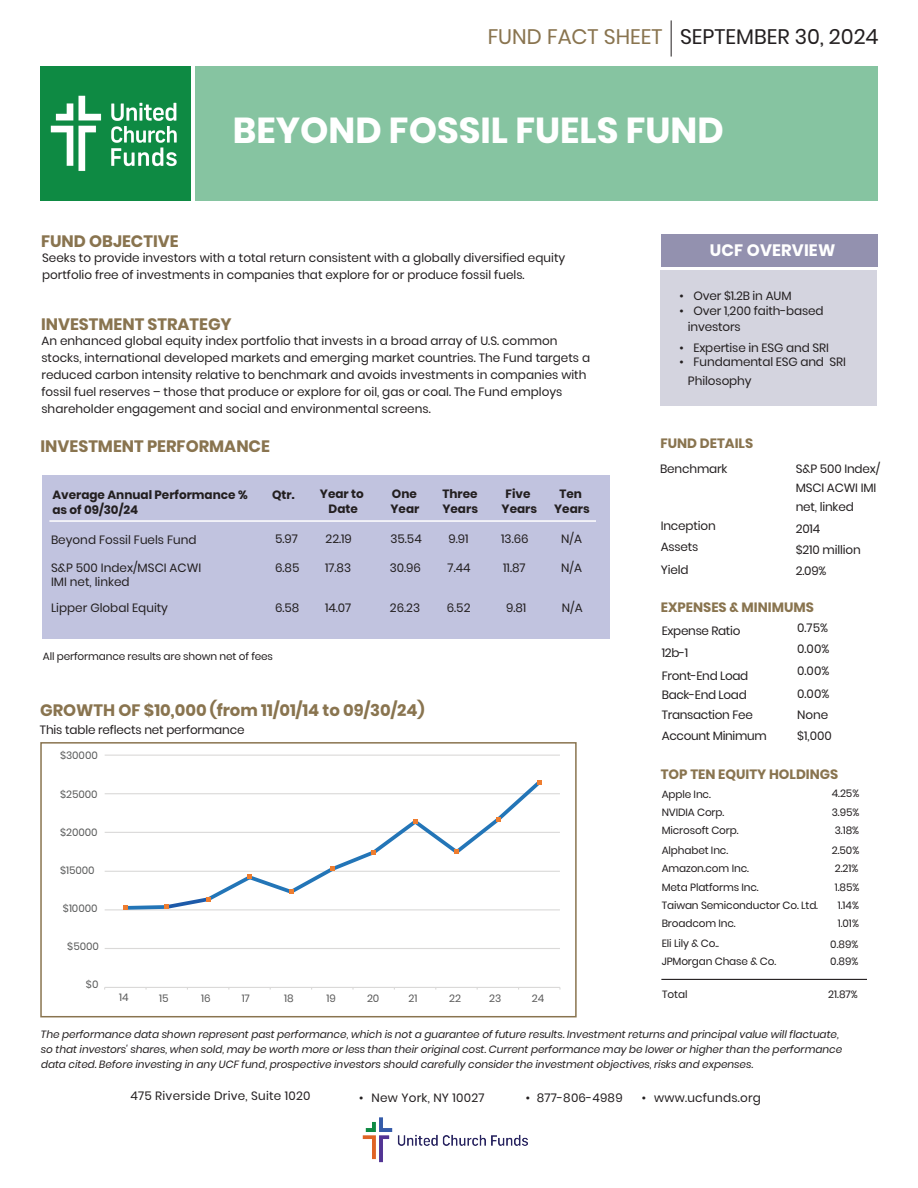
<style>
.page{position:relative;width:918px;height:1188px;background:#fff}
.page>*{position:absolute;margin:0;border:0;box-sizing:border-box;transform-origin:0 0}
.t1{font:700 36px "Poppins";color:#fff}
.t2{font:21px "Poppins";color:#231f20}
.t3{font:21px "Poppins";color:#89744f}
.t4{font:700 16.5px "Poppins";color:#89744f}
.t5{font:700 16.5px "Poppins";letter-spacing:.01em;color:#fff}
.t6{font:700 13.5px "Poppins";color:#89744f}
.t7{font:12px/17.1px "Poppins";color:#231f20}
.t8{font:700 12px/14.2px "Poppins";color:#231f20}
.t9{font:12px "Poppins";letter-spacing:.02em;color:#231f20}
.t10{font:12px/22.5px "Poppins";letter-spacing:-.025em;color:#231f20}
.t11{font:italic 10.5px/15.3px "Poppins";letter-spacing:-.005em;color:#231f20}
.t12{font:10.5px/18px "Poppins";letter-spacing:-.015em;color:#231f20}
.t13{font:10.5px "Poppins";letter-spacing:-.005em;color:#595a5a}
.t14{font:10.5px "Poppins";letter-spacing:-.005em;color:#5a5a5a}
</style>
<div class="page">
<div style="left:195px;top:66px;width:682px;height:135px;background:#86c4a1"></div>
<div style="left:40px;top:66px;width:150px;height:135px;background:#0e8a43"></div>
<hr style="left:671px;top:20px;width:1px;height:37px;background:#231f20">
<div style="left:660px;top:271px;width:217px;height:135px;background:#d4d4df"></div>
<div style="left:661px;top:234px;width:216px;height:33px;background:#9391af"></div>
<div style="left:42px;top:476px;width:568px;height:163px;background:#c1c3df"></div>
<hr style="left:49px;top:520px;width:547px;height:2px;background:#fff">
<hr style="left:661px;top:979px;width:206px;height:1px;background:#231f20">
<div style="left:40px;top:742px;width:537px;height:275px;border:2px solid #89744f"></div>
<img style="left:50px;top:95px;width:127px;height:76px">
<img style="left:362px;top:1117px;width:166px;height:46px">
<hr style="left:105px;top:948px;width:455px;height:1px;background:#dad9d8">
<hr style="left:105px;top:909px;width:455px;height:1px;background:#dad9d8">
<hr style="left:105px;top:871px;width:455px;height:1px;background:#dad9d8">
<hr style="left:105px;top:832px;width:455px;height:1px;background:#dad9d8">
<hr style="left:105px;top:793px;width:455px;height:1px;background:#dad9d8">
<hr style="left:105px;top:755px;width:455px;height:1px;background:#dad9d8">
<hr style="left:105px;top:987px;width:455px;height:1px;background:#dad9d8">
<svg style="left:122px;top:782px;width:423px;height:129px"></svg>
<svg style="left:123px;top:905px;width:5px;height:5px"></svg>
<svg style="left:163px;top:895px;width:50px;height:16px"></svg>
<svg style="left:247px;top:875px;width:5px;height:4px"></svg>
<svg style="left:289px;top:889px;width:5px;height:5px"></svg>
<svg style="left:330px;top:866px;width:5px;height:5px"></svg>
<svg style="left:371px;top:850px;width:5px;height:5px"></svg>
<svg style="left:413px;top:819px;width:5px;height:5px"></svg>
<svg style="left:454px;top:850px;width:5px;height:4px"></svg>
<svg style="left:496px;top:817px;width:4px;height:5px"></svg>
<svg style="left:537px;top:780px;width:5px;height:5px"></svg>
<h2 class="t3" style="left:488px;top:25px;width:176px">FUND FACT SHEET</h2>
<h2 class="t2" style="left:680px;top:25px;width:200px">SEPTEMBER 30, 2024</h2>
<h1 class="t1" style="left:233px;top:109px;width:492px">BEYOND FOSSIL FUELS FUND</h1>
<h3 class="t4" style="left:41px;top:231px;width:139px">FUND OBJECTIVE</h3>
<p class="t7" style="left:42px;top:249px;width:525px">Seeks to provide investors with a total return consistent with a globally diversified equity portfolio free of investments in companies that explore for or produce fossil fuels.</p>
<h3 class="t4" style="left:41px;top:314px;width:192px">INVESTMENT STRATEGY</h3>
<p class="t7" style="left:41px;top:332px;width:550px">An enhanced global equity index portfolio that invests in a broad array of U.S. common stocks, international developed markets and emerging market countries. The Fund targets a reduced carbon intensity relative to benchmark and avoids investments in companies with fossil fuel reserves – those that produce or explore for oil, gas or coal. The Fund employs shareholder engagement and social and environmental screens.</p>
<h3 class="t4" style="left:41px;top:436px;width:231px">INVESTMENT PERFORMANCE</h3>
<p class="t8" style="left:272px;top:487px;width:24px">Qtr.</p>
<p class="t8" style="left:320px;top:487px;width:45px;text-align:center">Year to<br>Date</p>
<p class="t8" style="left:442px;top:487px;width:37px">Three<br>Years</p>
<p class="t8" style="left:502px;top:487px;width:37px;text-align:center">Five<br>Years</p>
<p class="t8" style="left:554px;top:487px;width:37px;text-align:center">Ten<br>Years</p>
<p class="t8" style="left:52px;top:487px;width:197px;line-height:15px">Average Annual Performance % as of 09/30/24</p>
<p class="t8" style="left:390px;top:487px;width:30px">One<br>Year</p>
<p class="t7" style="left:51px;top:531px;width:147px">Beyond Fossil Fuels Fund</p>
<p class="t7" style="left:275px;top:531px;width:24px">5.97</p>
<p class="t7" style="left:326px;top:530px;width:28px">22.19</p>
<p class="t7" style="left:390px;top:530px;width:33px">35.54</p>
<p class="t7" style="left:448px;top:530px;width:22px">9.91</p>
<p class="t7" style="left:501px;top:530px;width:29px">13.66</p>
<p class="t7" style="left:561px;top:530px;width:22px">N/A</p>
<p class="t7" style="left:51px;top:559px;width:152px">S&amp;P 500 Index/MSCI ACWI</p>
<p class="t7" style="left:51px;top:573px;width:80px">IMI net, linked</p>
<p class="t7" style="left:51px;top:599px;width:119px">Lipper Global Equity</p>
<p class="t7" style="left:275px;top:559px;width:26px">6.85</p>
<p class="t7" style="left:325px;top:559px;width:28px">17.83</p>
<p class="t7" style="left:390px;top:559px;width:33px">30.96</p>
<p class="t7" style="left:448px;top:559px;width:25px">7.44</p>
<p class="t7" style="left:503px;top:559px;width:24px">11.87</p>
<p class="t7" style="left:561px;top:559px;width:22px">N/A</p>
<p class="t7" style="left:275px;top:599px;width:26px">6.58</p>
<p class="t7" style="left:325px;top:599px;width:28px">14.07</p>
<p class="t7" style="left:390px;top:599px;width:32px">26.23</p>
<p class="t7" style="left:447px;top:599px;width:25px">6.52</p>
<p class="t7" style="left:506px;top:599px;width:22px">9.81</p>
<p class="t7" style="left:562px;top:599px;width:22px">N/A</p>
<p class="t12" style="left:43px;top:648px;width:232px">All performance results are shown net of fees</p>
<h3 class="t4" style="left:40px;top:700px;width:386px">GROWTH OF $10,000 (from 11/01/14 to 09/30/24)</h3>
<p class="t7" style="left:40px;top:721px;width:206px">This table reflects net performance</p>
<p class="t13" style="left:60px;top:749px;width:39px">$30000</p>
<p class="t13" style="left:60px;top:788px;width:39px">$25000</p>
<p class="t13" style="left:60px;top:826px;width:39px">$20000</p>
<p class="t13" style="left:60px;top:865px;width:36px">$15000</p>
<p class="t13" style="left:63px;top:902px;width:36px">$10000</p>
<p class="t13" style="left:67px;top:940px;width:33px">$5000</p>
<p class="t13" style="left:86px;top:978px;width:14px">$0</p>
<p class="t14" style="left:119px;top:991px;width:11px">14</p>
<p class="t14" style="left:159px;top:992px;width:11px">15</p>
<p class="t14" style="left:201px;top:993px;width:11px">16</p>
<p class="t14" style="left:242px;top:993px;width:10px">17</p>
<p class="t14" style="left:284px;top:993px;width:11px">18</p>
<p class="t14" style="left:327px;top:993px;width:11px">19</p>
<p class="t14" style="left:367px;top:993px;width:14px">20</p>
<p class="t14" style="left:409px;top:993px;width:10px">21</p>
<p class="t14" style="left:449px;top:993px;width:13px">22</p>
<p class="t14" style="left:489px;top:993px;width:14px">23</p>
<p class="t14" style="left:532px;top:993px;width:14px">24</p>
<h3 class="t5" style="left:710px;top:241px;width:127px">UCF OVERVIEW</h3>
<p class="t7" style="left:679px;top:288px;width:114px">• Over $1.2B in AUM</p>
<p class="t7" style="left:688px;top:302px;width:137px;line-height:16.5px;text-indent:-8px">• Over 1,200 faith-based investors</p>
<p class="t7" style="left:679px;top:339px;width:151px">• Expertise in ESG and SRI</p>
<p class="t7" style="left:688px;top:353px;width:160px;line-height:18.6px;text-indent:-8px">• Fundamental ESG and SRI<br>Philosophy</p>
<p class="t6" style="left:660px;top:435px;width:94px">FUND DETAILS</p>
<p class="t7" style="left:660px;top:460px;width:69px">Benchmark</p>
<p class="t7" style="left:796px;top:460px;width:86px">S&amp;P 500 Index/</p>
<p class="t7" style="left:661px;top:516px;width:57px;line-height:21px">Inception<br>Assets</p>
<p class="t7" style="left:661px;top:561px;width:29px">Yield</p>
<p class="t7" style="left:796px;top:479px;width:82px;line-height:18.6px">MSCI ACWI IMI net, linked</p>
<p class="t7" style="left:796px;top:518px;width:67px;line-height:21px">2014<br>$210 million<br>2.09%</p>
<p class="t6" style="left:661px;top:600px;width:155px">EXPENSES &amp; MINIMUMS</p>
<p class="t10" style="left:662px;top:619px;width:88px">Expense Ratio<br>12b-1<br>Front-End Load</p>
<p class="t10" style="left:662px;top:685px;width:93px;line-height:19.5px">Back-End Load<br>Transaction Fee</p>
<p class="t10" style="left:662px;top:724px;width:107px">Account Minimum</p>
<p class="t7" style="left:797px;top:617px;width:34px;line-height:21px">0.75%<br>0.00%</p>
<p class="t7" style="left:797px;top:660px;width:34px;line-height:22.5px">0.00%<br>0.00%</p>
<p class="t7" style="left:797px;top:704px;width:36px;line-height:21px">None $1,000</p>
<p class="t6" style="left:661px;top:767px;width:179px">TOP TEN EQUITY HOLDINGS</p>
<p class="t12" style="left:832px;top:783px;width:29px;line-height:19.5px">4.25%<br>3.95%</p>
<p class="t12" style="left:832px;top:821px;width:29px;line-height:19.5px">3.18%<br>2.50%</p>
<p class="t12" style="left:835px;top:858px;width:26px;line-height:19.5px">2.21%<br>1.85%</p>
<p class="t12" style="left:838px;top:897px;width:23px">1.14%<br>1.01%</p>
<p class="t12" style="left:830px;top:936px;width:30px;line-height:16.5px">0.89%<br>0.89%</p>
<p class="t12" style="left:662px;top:786px;width:78px">Apple Inc.<br>NVIDIA Corp.<br>Microsoft Corp.</p>
<p class="t12" style="left:662px;top:841px;width:89px">Alphabet Inc.<br>Amazon.com Inc.</p>
<p class="t12" style="left:662px;top:879px;width:158px">Meta Platforms Inc.<br>Taiwan Semiconductor Co. Ltd.<br>Broadcom Inc.</p>
<p class="t12" style="left:662px;top:934px;width:116px">Eli Lily &amp; Co..<br>JPMorgan Chase &amp; Co.</p>
<p class="t12" style="left:662px;top:985px;width:27px">Total</p>
<p class="t12" style="left:828px;top:985px;width:31px">21.87%</p>
<p class="t11" style="left:41px;top:1026px;width:803px">The performance data shown represent past performance, which is not a guarantee of future results. Investment returns and principal value will flactuate, so that investors' shares, when sold, may be worth more or less than their original cost. Current performance may be lower or higher than the performance data cited. Before investing in any UCF fund, prospective investors should carefully consider the investment objectives, risks and expenses.</p>
<p class="t9" style="left:131px;top:1089px;width:181px">475 Riverside Drive, Suite 1020</p>
<p class="t9" style="left:359px;top:1091px;width:127px">• New York, NY 10027</p>
<p class="t9" style="left:526px;top:1091px;width:98px">• 877-806-4989</p>
<p class="t9" style="left:642px;top:1091px;width:121px">• www.ucfunds.org</p>
</div>
